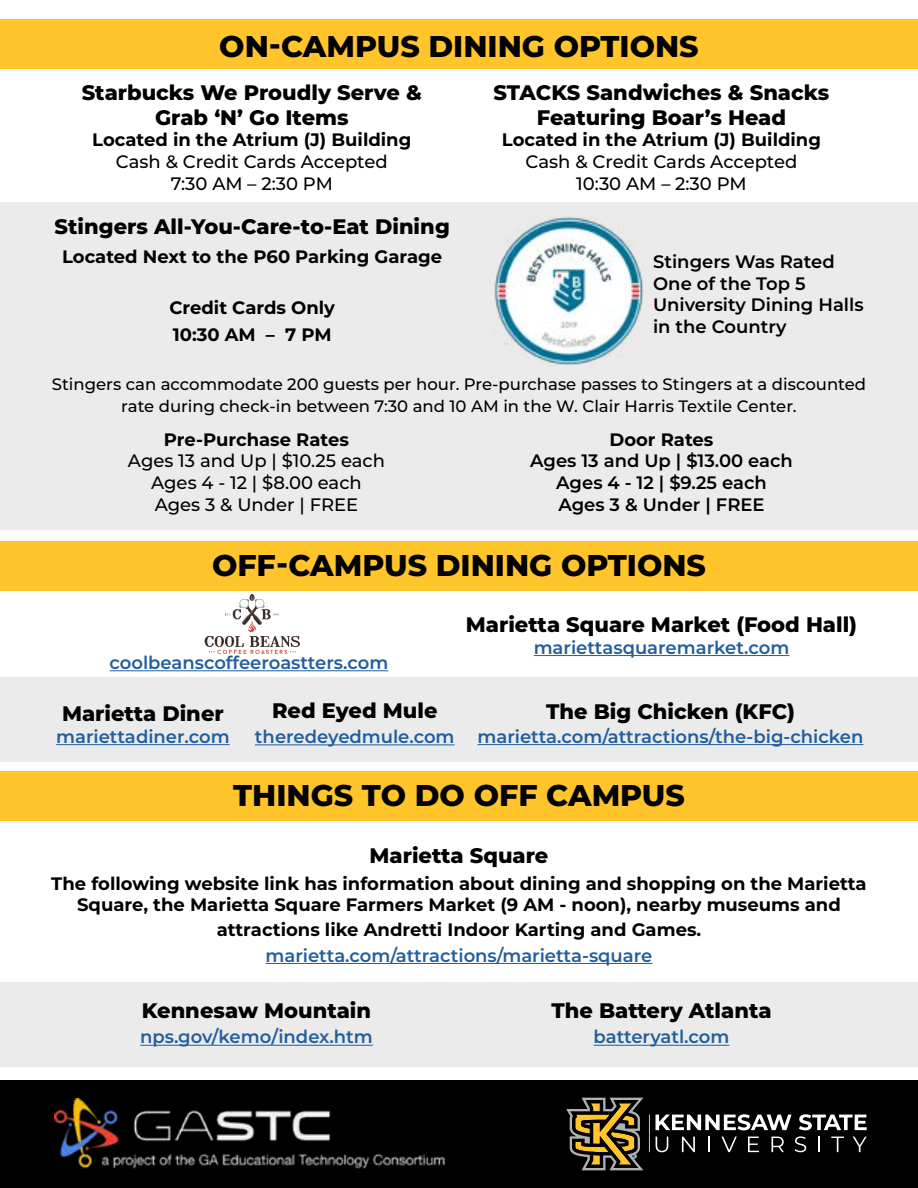
<style>
.page{position:relative;width:918px;height:1188px;background:#fff}
.page>*{position:absolute;margin:0;border:0;box-sizing:border-box;transform-origin:0 0}
.t1{font:800 30px "Montserrat";color:#000}
.t2{font:800 21px/25.2px "Montserrat";color:#000;text-align:center}
.t3{font:700 18px/21.6px "Montserrat";color:#000;text-align:center}
.t4{font:600 18px "Montserrat";color:#215e9e}
.t5{font:500 18px/21.6px "Montserrat";color:#000;text-align:center}
.t6{font:600 18px/21.6px "Montserrat";color:#000;text-align:center}
.t7{font:500 16.5px/21.6px "Montserrat";color:#000;text-align:center}
</style>
<div class="page">
<div style="left:0;top:1081px;width:918px;height:107px;background:#000"></div>
<div style="left:0;top:202px;width:918px;height:328px;background:#ebebec"></div>
<div style="left:0;top:678px;width:918px;height:84px;background:#ebebec"></div>
<div style="left:0;top:983px;width:918px;height:84px;background:#ebebec"></div>
<div style="left:0;top:19px;width:918px;height:50px;background:#ffc52b"></div>
<div style="left:0;top:541px;width:918px;height:50px;background:#ffc52b"></div>
<div style="left:0;top:772px;width:918px;height:49px;background:#ffc52b"></div>
<hr style="left:56px;top:744px;width:174px;height:1px;background:#215e9e">
<hr style="left:140px;top:1045px;width:233px;height:1px;background:#215e9e">
<hr style="left:255px;top:744px;width:200px;height:1px;background:#215e9e">
<hr style="left:110px;top:670px;width:278px;height:1px;background:#215e9e">
<hr style="left:266px;top:963px;width:386px;height:1px;background:#215e9e">
<hr style="left:534px;top:655px;width:255px;height:1px;background:#215e9e">
<hr style="left:594px;top:1045px;width:135px;height:1px;background:#215e9e">
<hr style="left:478px;top:744px;width:385px;height:1px;background:#215e9e">
<img style="left:54px;top:1098px;width:392px;height:71px">
<svg style="left:566px;top:1098px;width:77px;height:72px"></svg>
<hr style="left:649px;top:1115px;width:1px;height:37px;background:#ffc52b">
<svg style="left:656px;top:1114px;width:136px;height:16px"></svg>
<svg style="left:799px;top:1114px;width:68px;height:16px"></svg>
<svg style="left:656px;top:1137px;width:12px;height:15px"></svg>
<svg style="left:682px;top:1137px;width:13px;height:15px"></svg>
<svg style="left:709px;top:1137px;width:1px;height:15px"></svg>
<svg style="left:721px;top:1137px;width:16px;height:15px"></svg>
<svg style="left:748px;top:1137px;width:11px;height:15px"></svg>
<svg style="left:771px;top:1137px;width:13px;height:15px"></svg>
<svg style="left:795px;top:1136px;width:11px;height:16px"></svg>
<svg style="left:818px;top:1137px;width:2px;height:15px"></svg>
<svg style="left:831px;top:1137px;width:13px;height:15px"></svg>
<svg style="left:853px;top:1137px;width:14px;height:15px"></svg>
<img style="left:494px;top:217px;width:149px;height:150px">
<svg style="left:205px;top:594px;width:95px;height:60px"></svg>
<h1 class="t1" style="left:219px;top:24px;width:481px">ON-CAMPUS DINING OPTIONS</h1>
<p class="t2" style="left:82px;top:78px;width:342px">Starbucks We Proudly Serve &amp;<br>Grab ‘N’ Go Items</p>
<p class="t3" style="left:92px;top:128px;width:321px">Located in the Atrium (J) Building</p>
<p class="t5" style="left:116px;top:150px;width:273px">Cash &amp; Credit Cards Accepted<br>7:30 AM – 2:30 PM</p>
<p class="t2" style="left:55px;top:213px;width:397px">Stingers All-You-Care-to-Eat Dining</p>
<p class="t3" style="left:62px;top:245px;width:382px">Located Next to the P60 Parking Garage</p>
<p class="t3" style="left:169px;top:293px;width:167px;line-height:27px;text-align:left">Credit Cards Only<br>10:30 AM – 7 PM</p>
<p class="t2" style="left:494px;top:78px;width:337px">STACKS Sandwiches &amp; Snacks<br>Featuring Boar’s Head</p>
<p class="t3" style="left:502px;top:128px;width:321px">Located in the Atrium (J) Building</p>
<p class="t5" style="left:526px;top:150px;width:273px">Cash &amp; Credit Cards Accepted<br>10:30 AM – 2:30 PM</p>
<p class="t6" style="left:653px;top:250px;width:212px;text-align:left">Stingers Was Rated<br>One of the Top 5<br>University Dining Halls in the Country</p>
<p class="t7" style="left:52px;top:373px;width:816px">Stingers can accommodate 200 guests per hour. Pre-purchase passes to Stingers at a discounted rate during check-in between 7:30 and 10 AM in the W. Clair Harris Textile Center.</p>
<p class="t3" style="left:164px;top:428px;width:187px">Pre-Purchase Rates</p>
<p class="t5" style="left:128px;top:450px;width:259px">Ages 13 and Up | $10.25 each<br>Ages 4 - 12 | $8.00 each<br>Ages 3 &amp; Under | FREE</p>
<p class="t3" style="left:610px;top:428px;width:105px">Door Rates</p>
<p class="t6" style="left:530px;top:449px;width:264px">Ages 13 and Up | $13.00 each<br>Ages 4 - 12 | $9.25 each<br>Ages 3 &amp; Under | FREE</p>
<h1 class="t1" style="left:212px;top:543px;width:496px">OFF-CAMPUS DINING OPTIONS</h1>
<p class="t4" style="left:110px;top:650px;width:280px">coolbeanscoffeeroastters.com</p>
<p class="t2" style="left:62px;top:700px;width:163px">Marietta Diner</p>
<p class="t4" style="left:56px;top:724px;width:175px">mariettadiner.com</p>
<p class="t2" style="left:272px;top:697px;width:167px">Red Eyed Mule</p>
<p class="t4" style="left:255px;top:724px;width:201px">theredeyedmule.com</p>
<p class="t2" style="left:466px;top:611px;width:393px">Marietta Square Market (Food Hall)</p>
<p class="t4" style="left:534px;top:635px;width:257px">mariettasquaremarket.com</p>
<p class="t2" style="left:546px;top:698px;width:250px">The Big Chicken (KFC)</p>
<p class="t4" style="left:478px;top:724px;width:387px">marietta.com/attractions/the-big-chicken</p>
<h1 class="t1" style="left:233px;top:774px;width:453px">THINGS TO DO OFF CAMPUS</h1>
<p class="t2" style="left:370px;top:841px;width:180px">Marietta Square</p>
<p class="t3" style="left:51px;top:872px;width:817px">The following website link has information about dining and shopping on the Marietta<br>Square, the Marietta Square Farmers Market (9 AM - noon), nearby museums and</p>
<p class="t3" style="left:217px;top:918px;width:486px">attractions like Andretti Indoor Karting and Games.</p>
<p class="t4" style="left:266px;top:943px;width:388px">marietta.com/attractions/marietta-square</p>
<p class="t2" style="left:142px;top:997px;width:231px">Kennesaw Mountain</p>
<p class="t4" style="left:140px;top:1024px;width:234px">nps.gov/kemo/index.htm</p>
<p class="t2" style="left:551px;top:997px;width:222px">The Battery Atlanta</p>
<p class="t4" style="left:594px;top:1024px;width:137px">batteryatl.com</p>
</div>
